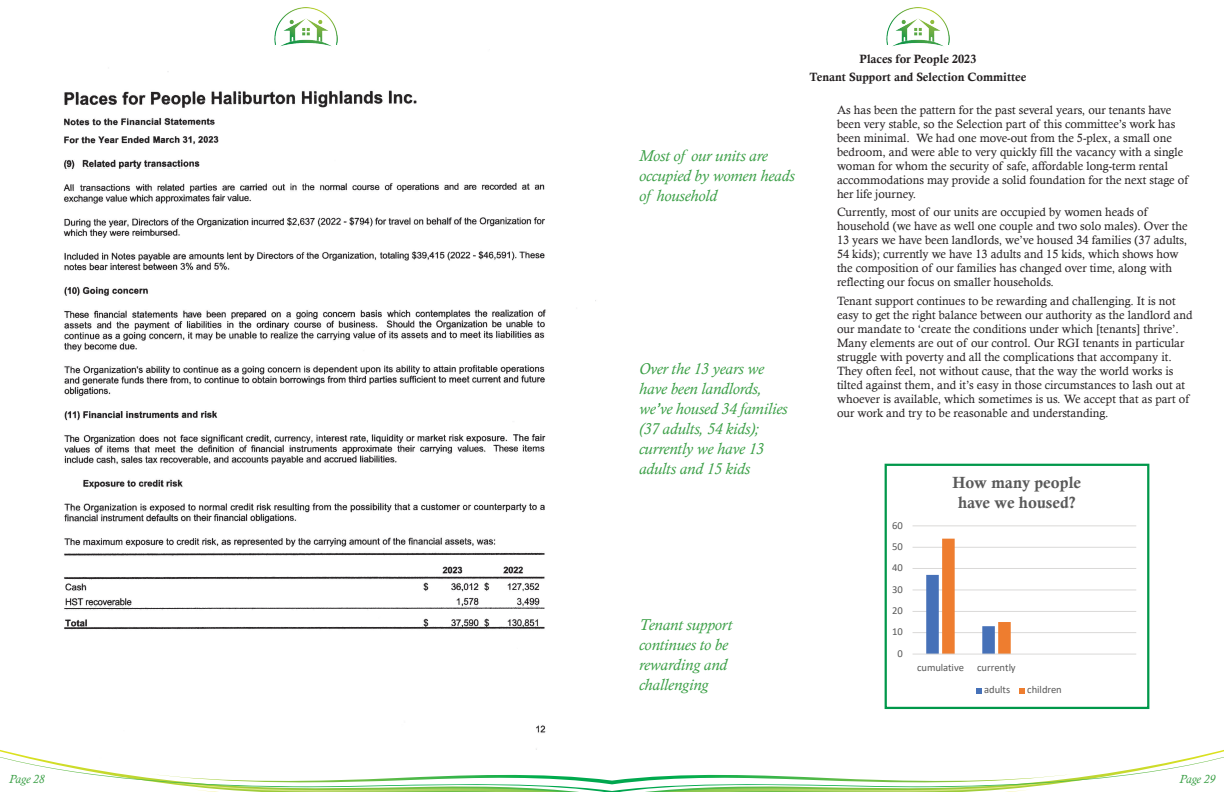
<style>
.page{position:relative;width:1224px;height:792px;background:#fff}
.page>*{position:absolute;margin:0;border:0;box-sizing:border-box;transform-origin:0 0}
.t1{font:16.2px/19.2px "Calis MT Bol";letter-spacing:.005em;color:#595959;text-align:center}
.t2{font:italic 16px/20px "Calisto";color:#3b9f46}
.t3{font:12px/14px "Calisto";color:#231f20}
.t4{font:12px/18.5px "Calis MT Bol";color:#231f20;text-align:center}
.t5{font:italic 12px "Calisto";letter-spacing:-.01em;color:#3b9f46}
.t6{font:10.6px "Calibri";letter-spacing:-.005em;color:#595959}
</style>
<div class="page">
<svg style="left:34px;top:750px;width:1190px;height:42px"></svg>
<img style="left:284px;top:8px;width:44px;height:8px">
<img style="left:887px;top:8px;width:62px;height:38px">
<img style="left:0;top:16px;width:612px;height:749px">
<svg style="left:912px;top:525px;width:224px;height:169px"></svg>
<div style="left:885px;top:464px;width:264px;height:245px;border:2px solid #00984a"></div>
<h2 class="t2" style="left:639px;top:146px;width:157px">Most of our units are occupied by women heads of household</h2>
<h2 class="t2" style="left:639px;top:358px;width:150px">Over the 13 years we have been landlords, we’ve housed 34 families (37 adults, 54 kids); currently we have 13 adults and 15 kids</h2>
<h2 class="t2" style="left:639px;top:615px;width:95px">Tenant support continues to be rewarding and challenging</h2>
<p class="t4" style="left:809px;top:49px;width:219px">Places for People 2023<br>Tenant Support and Selection Committee</p>
<p class="t3" style="left:837px;top:102px;width:353px">As has been the pattern for the past several years, our tenants have been very stable, so the Selection part of this committee’s work has been minimal. We had one move-out from the 5-plex, a small one bedroom, and were able to very quickly fill the vacancy with a single woman for whom the security of safe, affordable long-term rental accommodations may provide a solid foundation for the next stage of her life journey.</p>
<p class="t3" style="left:837px;top:205px;width:352px">Currently, most of our units are occupied by women heads of household (we have as well one couple and two solo males). Over the 13 years we have been landlords, we’ve housed 34 families (37 adults, 54 kids); currently we have 13 adults and 15 kids, which shows how the composition of our families has changed over time, along with reflecting our focus on smaller households.</p>
<p class="t3" style="left:837px;top:293px;width:357px">Tenant support continues to be rewarding and challenging. It is not easy to get the right balance between our authority as the landlord and our mandate to ‘create the conditions under which [tenants] thrive’.<br>Many elements are out of our control. Our RGI tenants in particular struggle with poverty and all the complications that accompany it.<br>They often feel, not without cause, that the way the world works is tilted against them, and it’s easy in those circumstances to lash out at whoever is available, which sometimes is us. We accept that as part of our work and try to be reasonable and understanding.</p>
<p class="t6" style="left:892px;top:518px;width:12px">60</p>
<p class="t6" style="left:892px;top:539px;width:12px">50</p>
<p class="t6" style="left:892px;top:560px;width:12px">40</p>
<p class="t6" style="left:892px;top:582px;width:12px">30</p>
<p class="t6" style="left:892px;top:603px;width:12px">20</p>
<p class="t6" style="left:892px;top:625px;width:12px">10</p>
<p class="t6" style="left:898px;top:646px;width:7px">0</p>
<h1 class="t1" style="left:952px;top:473px;width:130px">How many people have we housed?</h1>
<p class="t6" style="left:917px;top:660px;width:100px">cumulative currently</p>
<p class="t6" style="left:984px;top:683px;width:28px">adults</p>
<p class="t6" style="left:1027px;top:683px;width:36px">children</p>
<p class="t5" style="left:9px;top:772px;width:37px">Page 28</p>
<p class="t5" style="left:1179px;top:772px;width:37px">Page 29</p>
</div>
